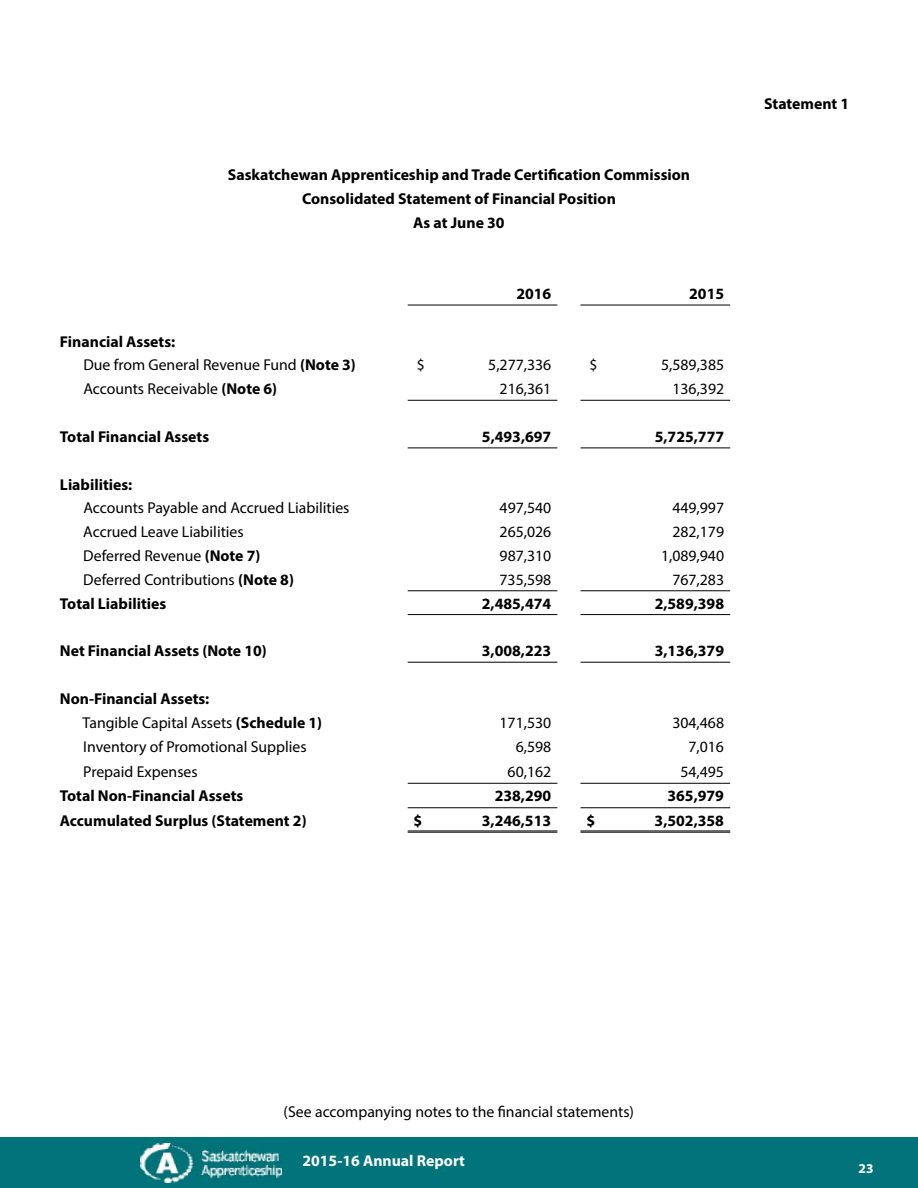
<style>
.page{position:relative;width:918px;height:1188px;background:#fff}
.page>*{position:absolute;margin:0;border:0;box-sizing:border-box;transform-origin:0 0}
.t1{font:15.75px/23.9px "Myriad Pro";color:#000}
.t2{font:700 15.75px/23.9px "Myriad Pro";color:#000;text-align:center}
.t3{font:700 15.75px "Myriad Pro";color:#fff}
.t4{font:700 13.5px "Myriad Pro";color:#fff}
.s1{font-weight:700}
.s2{font-weight:400}
</style>
<div class="page">
<div style="left:0;top:1137px;width:918px;height:51px;background:#00747a"></div>
<img style="left:141px;top:1144px;width:140px;height:38px">
<hr style="left:408px;top:831px;width:149px;height:1px;background:#000">
<hr style="left:408px;top:832px;width:149px;height:1px;background:#000">
<hr style="left:580px;top:831px;width:150px;height:1px;background:#000">
<hr style="left:580px;top:832px;width:150px;height:1px;background:#000">
<hr style="left:408px;top:305px;width:149px;height:1px;background:#000">
<hr style="left:580px;top:305px;width:150px;height:1px;background:#000">
<hr style="left:580px;top:400px;width:150px;height:1px;background:#000">
<hr style="left:408px;top:448px;width:149px;height:1px;background:#000">
<hr style="left:580px;top:448px;width:150px;height:1px;background:#000">
<hr style="left:408px;top:400px;width:149px;height:1px;background:#000">
<hr style="left:580px;top:662px;width:150px;height:1px;background:#000">
<hr style="left:408px;top:662px;width:149px;height:1px;background:#000">
<hr style="left:408px;top:614px;width:149px;height:1px;background:#000">
<hr style="left:580px;top:614px;width:150px;height:1px;background:#000">
<hr style="left:408px;top:807px;width:149px;height:1px;background:#000">
<hr style="left:580px;top:807px;width:150px;height:1px;background:#000">
<hr style="left:408px;top:783px;width:149px;height:1px;background:#000">
<hr style="left:580px;top:783px;width:150px;height:1px;background:#000">
<hr style="left:408px;top:590px;width:149px;height:1px;background:#000">
<hr style="left:580px;top:590px;width:150px;height:1px;background:#000">
<p class="t2" style="left:228px;top:162px;width:464px">Saskatchewan Apprenticeship and Trade Certification Commission<br>Consolidated Statement of Financial Position<br>As at June 30</p>
<p class="t1" style="left:83px;top:329px;width:274px;text-indent:-23px"><span class="s1">Financial Assets:<br></span>Due from General Revenue Fund <span class="s1">(Note 3)</span></p>
<p class="t2" style="left:516px;top:281px;width:36px">2016</p>
<p class="t2" style="left:689px;top:281px;width:36px">2015</p>
<p class="t1" style="left:417px;top:353px;width:10px">$</p>
<p class="t1" style="left:488px;top:353px;width:65px">5,277,336</p>
<p class="t1" style="left:590px;top:353px;width:10px">$</p>
<p class="t1" style="left:661px;top:353px;width:65px">5,589,385</p>
<p class="t1" style="left:83px;top:377px;width:195px">Accounts Receivable <span class="s1">(Note 6)</span></p>
<p class="t1" style="left:500px;top:377px;width:53px">216,361</p>
<p class="t1" style="left:672px;top:377px;width:53px">136,392</p>
<p class="t2" style="left:60px;top:424px;width:151px">Total Financial Assets</p>
<p class="t2" style="left:482px;top:424px;width:71px">5,493,697</p>
<p class="t2" style="left:655px;top:424px;width:71px">5,725,777</p>
<p class="t2" style="left:60px;top:472px;width:74px">Liabilities:</p>
<p class="t1" style="left:83px;top:496px;width:268px">Accounts Payable and Accrued Liabilities</p>
<p class="t1" style="left:500px;top:496px;width:53px">497,540</p>
<p class="t1" style="left:672px;top:496px;width:53px">449,997</p>
<p class="t1" style="left:83px;top:520px;width:162px">Accrued Leave Liabilities</p>
<p class="t1" style="left:500px;top:520px;width:53px">265,026</p>
<p class="t1" style="left:672px;top:520px;width:53px">282,179</p>
<p class="t1" style="left:83px;top:544px;width:179px">Deferred Revenue <span class="s1">(Note 7)</span></p>
<p class="t1" style="left:500px;top:544px;width:53px">987,310</p>
<p class="t1" style="left:661px;top:544px;width:65px">1,089,940</p>
<p class="t1" style="left:83px;top:567px;width:212px">Deferred Contributions <span class="s1">(Note 8)</span></p>
<p class="t1" style="left:500px;top:567px;width:53px">735,598</p>
<p class="t1" style="left:672px;top:567px;width:53px">767,283</p>
<p class="t2" style="left:60px;top:591px;width:108px">Total Liabilities</p>
<p class="t2" style="left:482px;top:591px;width:71px">2,485,474</p>
<p class="t2" style="left:655px;top:591px;width:71px">2,589,398</p>
<p class="t2" style="left:60px;top:638px;width:208px">Net Financial Assets (Note 10)</p>
<p class="t2" style="left:482px;top:638px;width:71px">3,008,223</p>
<p class="t2" style="left:655px;top:638px;width:71px">3,136,379</p>
<p class="t2" style="left:83px;top:686px;width:241px;text-align:left;text-indent:-23px">Non-Financial Assets:<br><span class="s2">Tangible Capital Assets</span> (Schedule 1)</p>
<p class="t1" style="left:500px;top:710px;width:53px">171,530</p>
<p class="t1" style="left:672px;top:710px;width:53px">304,468</p>
<p class="t1" style="left:83px;top:735px;width:225px">Inventory of Promotional Supplies</p>
<p class="t1" style="left:516px;top:735px;width:37px">6,598</p>
<p class="t1" style="left:688px;top:735px;width:37px">7,016</p>
<p class="t1" style="left:83px;top:759px;width:116px">Prepaid Expenses</p>
<p class="t1" style="left:508px;top:759px;width:45px">60,162</p>
<p class="t1" style="left:680px;top:759px;width:45px">54,495</p>
<p class="t2" style="left:60px;top:783px;width:185px">Total Non-Financial Assets</p>
<p class="t2" style="left:495px;top:783px;width:58px">238,290</p>
<p class="t2" style="left:668px;top:783px;width:58px">365,979</p>
<p class="t2" style="left:60px;top:808px;width:248px">Accumulated Surplus (Statement 2)</p>
<p class="t2" style="left:414px;top:808px;width:10px">$</p>
<p class="t2" style="left:482px;top:808px;width:71px">3,246,513</p>
<p class="t2" style="left:586px;top:808px;width:10px">$</p>
<p class="t2" style="left:655px;top:808px;width:71px">3,502,358</p>
<p class="t2" style="left:764px;top:91px;width:87px">Statement 1</p>
<p class="t1" style="left:284px;top:1099px;width:352px">(See accompanying notes to the financial statements)</p>
<p class="t3" style="left:302px;top:1151px;width:164px">2015-16 Annual Report</p>
<p class="t4" style="left:859px;top:1159px;width:17px">23</p>
</div>
